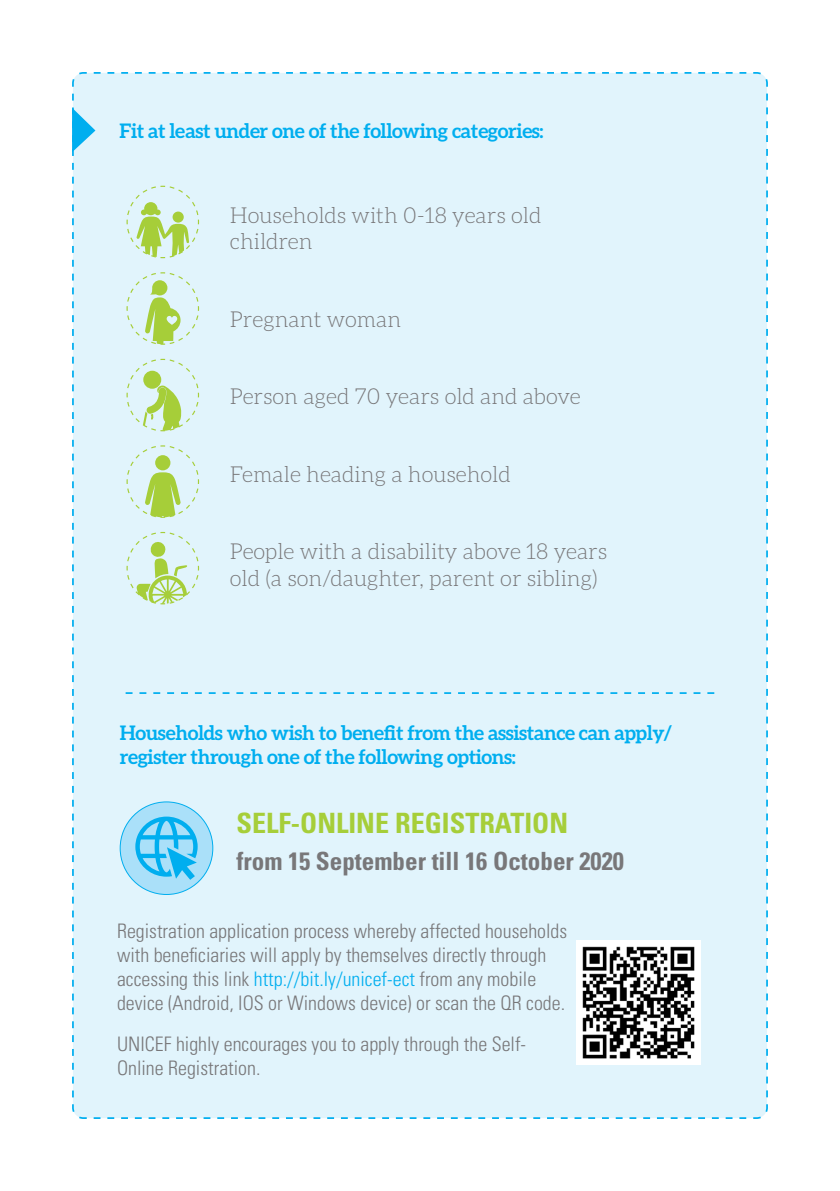
<style>
.page{position:relative;width:840px;height:1191px;background:#fff}
.page>*{position:absolute;margin:0;border:0;box-sizing:border-box;transform-origin:0 0}
.t1{font:700 condensed 28px "Univers";color:#a6ce39}
.t2{font:700 condensed 25px "Univers";color:#787779}
.t3{font:300 22px/26.4px "Aleo";color:#787779}
.t4{font:300 condensed 20px/24px "Univers LT Std";color:#787779}
.t5{font:700 20px/24px "Aleo";letter-spacing:-.02em;color:#00aeef}
.s1{color:#00aeef}
</style>
<div class="page">
<div style="left:72px;top:72px;width:696px;height:1047px;background:#e1f4fc"></div>
<svg style="left:72px;top:94px;width:23px;height:1006px;background:#d4f0fb"></svg>
<svg style="left:126px;top:185px;width:73px;height:74px;background:#d0e9c5"></svg>
<svg style="left:126px;top:272px;width:73px;height:73px;background:#d2eacb"></svg>
<svg style="left:126px;top:358px;width:73px;height:74px;background:#d3ebcf"></svg>
<svg style="left:126px;top:445px;width:73px;height:73px;background:#d0e9c7"></svg>
<svg style="left:126px;top:531px;width:73px;height:74px;background:#d4ebd1"></svg>
<div style="left:120px;top:802px;width:93px;height:92px;background:#aae0f9;border-radius:50%"></div>
<svg style="left:135px;top:816px;width:62px;height:63px"></svg>
<svg style="left:125px;top:692px;width:589px;height:2px"></svg>
<img style="left:576px;top:940px;width:124px;height:124px">
<p class="t5" style="left:119px;top:118px;width:425px">Fit at least under one of the following categories:</p>
<p class="t3" style="left:230px;top:202px;width:313px">Households with 0-18 years old children</p>
<p class="t3" style="left:230px;top:306px;width:173px">Pregnant woman</p>
<p class="t3" style="left:230px;top:383px;width:352px">Person aged 70 years old and above</p>
<p class="t3" style="left:230px;top:461px;width:282px">Female heading a household</p>
<p class="t3" style="left:230px;top:538px;width:378px">People with a disability above 18 years old (a son/daughter, parent or sibling)</p>
<p class="t5" style="left:120px;top:720px;width:553px">Households who wish to benefit from the assistance can apply/ register through one of the following options:</p>
<p class="t1" style="left:236px;top:806px;width:333px">SELF-ONLINE REGISTRATION</p>
<p class="t2" style="left:236px;top:846px;width:389px">from 15 September till 16 October 2020</p>
<p class="t4" style="left:117px;top:918px;width:451px">Registration application process whereby affected households with beneficiaries will apply by themselves directly through accessing this link <span class="s1">http://bit.ly/unicef-ect</span> from any mobile device (Android, IOS or Windows device) or scan the QR code.</p>
<p class="t4" style="left:117px;top:1031px;width:410px">UNICEF highly encourages you to apply through the Self-<br>Online Registration.</p>
</div>
